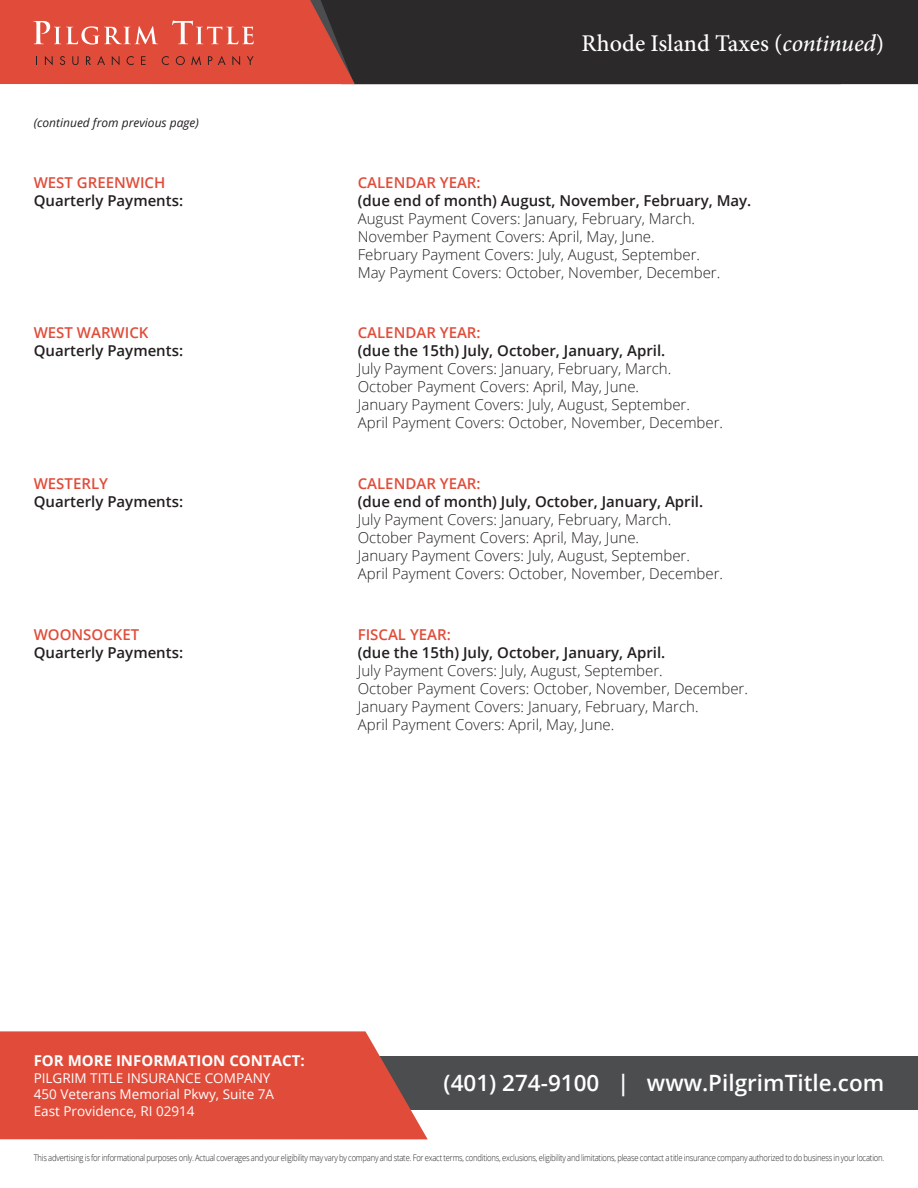
<style>
.page{position:relative;width:918px;height:1188px;background:#fff}
.page>*{position:absolute;margin:0;border:0;box-sizing:border-box;transform-origin:0 0}
.t1{font:500 24px "Minion Pro";letter-spacing:-.005em;color:#fff}
.t2{font:600 22.5px "Open Sans";color:#fff}
.t3{font:300 15px/18px "Open Sans";color:#231f20}
.t4{font:600 15px "Open Sans";color:#e14c3a}
.t5{font:600 15px "Open Sans";color:#231f20}
.t6{font:700 15px "Open Sans";color:#fff}
.t7{font:13.5px "Open Sans";color:#fff}
.t8{font:italic 12px "Open Sans";color:#231f20}
.t9{font:300 9px "Open Sans";letter-spacing:-.025em;color:#231f20;scale:.85 1}
.s1{font-style:italic}
.s2{font-weight:600}
</style>
<div class="page">
<div style="left:355px;top:0;width:563px;height:84px;background:#2b292a"></div>
<svg style="left:0;top:0;width:355px;height:84px;background:#d45040"></svg>
<div style="left:0;top:1056px;width:918px;height:54px;background:#4c4d4f"></div>
<svg style="left:0;top:1031px;width:428px;height:108px;background:#dc5242"></svg>
<p class="t8" style="left:34px;top:114px;width:167px">(continued from previous page)</p>
<p class="t1" style="left:582px;top:27px;width:304px">Rhode Island Taxes (<span class="s1">continued</span>)</p>
<p class="t4" style="left:34px;top:172px;width:133px">WEST GREENWICH</p>
<p class="t4" style="left:358px;top:172px;width:124px">CALENDAR YEAR:</p>
<p class="t5" style="left:34px;top:190px;width:151px">Quarterly Payments:</p>
<p class="t3" style="left:358px;top:191px;width:395px"><span class="s2">(due end of month) August, November, February, May.<br></span>August Payment Covers: January, February, March.<br>November Payment Covers: April, May, June.<br>February Payment Covers: July, August, September.<br>May Payment Covers: October, November, December.</p>
<p class="t4" style="left:34px;top:323px;width:116px">WEST WARWICK</p>
<p class="t4" style="left:358px;top:323px;width:124px">CALENDAR YEAR:</p>
<p class="t5" style="left:34px;top:341px;width:151px">Quarterly Payments:</p>
<p class="t3" style="left:358px;top:342px;width:367px"><span class="s2">(due the 15th) July, October, January, April.<br></span>July Payment Covers: January, February, March.<br>October Payment Covers: April, May, June.<br>January Payment Covers: July, August, September.<br>April Payment Covers: October, November, December.</p>
<p class="t4" style="left:34px;top:473px;width:76px">WESTERLY</p>
<p class="t4" style="left:358px;top:473px;width:124px">CALENDAR YEAR:</p>
<p class="t5" style="left:34px;top:491px;width:151px">Quarterly Payments:</p>
<p class="t3" style="left:358px;top:492px;width:367px"><span class="s2">(due end of month) July, October, January, April.<br></span>July Payment Covers: January, February, March.<br>October Payment Covers: April, May, June.<br>January Payment Covers: July, August, September.<br>April Payment Covers: October, November, December.</p>
<p class="t4" style="left:34px;top:624px;width:107px">WOONSOCKET</p>
<p class="t4" style="left:358px;top:624px;width:95px">FISCAL YEAR:</p>
<p class="t5" style="left:34px;top:642px;width:151px">Quarterly Payments:</p>
<p class="t3" style="left:358px;top:643px;width:392px"><span class="s2">(due the 15th) July, October, January, April.<br></span>July Payment Covers: July, August, September.<br>October Payment Covers: October, November, December.<br>January Payment Covers: January, February, March.<br>April Payment Covers: April, May, June.</p>
<p class="t6" style="left:34px;top:1050px;width:272px">FOR MORE INFORMATION CONTACT:</p>
<p class="t7" style="left:34px;top:1069px;width:238px">PILGRIM TITLE INSURANCE COMPANY</p>
<p class="t7" style="left:34px;top:1085px;width:242px">450 Veterans Memorial Pkwy, Suite 7A</p>
<p class="t7" style="left:34px;top:1102px;width:162px">East Providence, RI 02914</p>
<p class="t2" style="left:444px;top:1068px;width:442px">(401) 274-9100 | www.PilgrimTitle.com</p>
<p class="t9" style="left:34px;top:1152px;width:1002px">This advertising is for informational purposes only. Actual coverages and your eligibility may vary by company and state. For exact terms, conditions, exclusions, eligibility and limitations, please contact a title insurance company authorized to do business in your location.</p>
</div>
